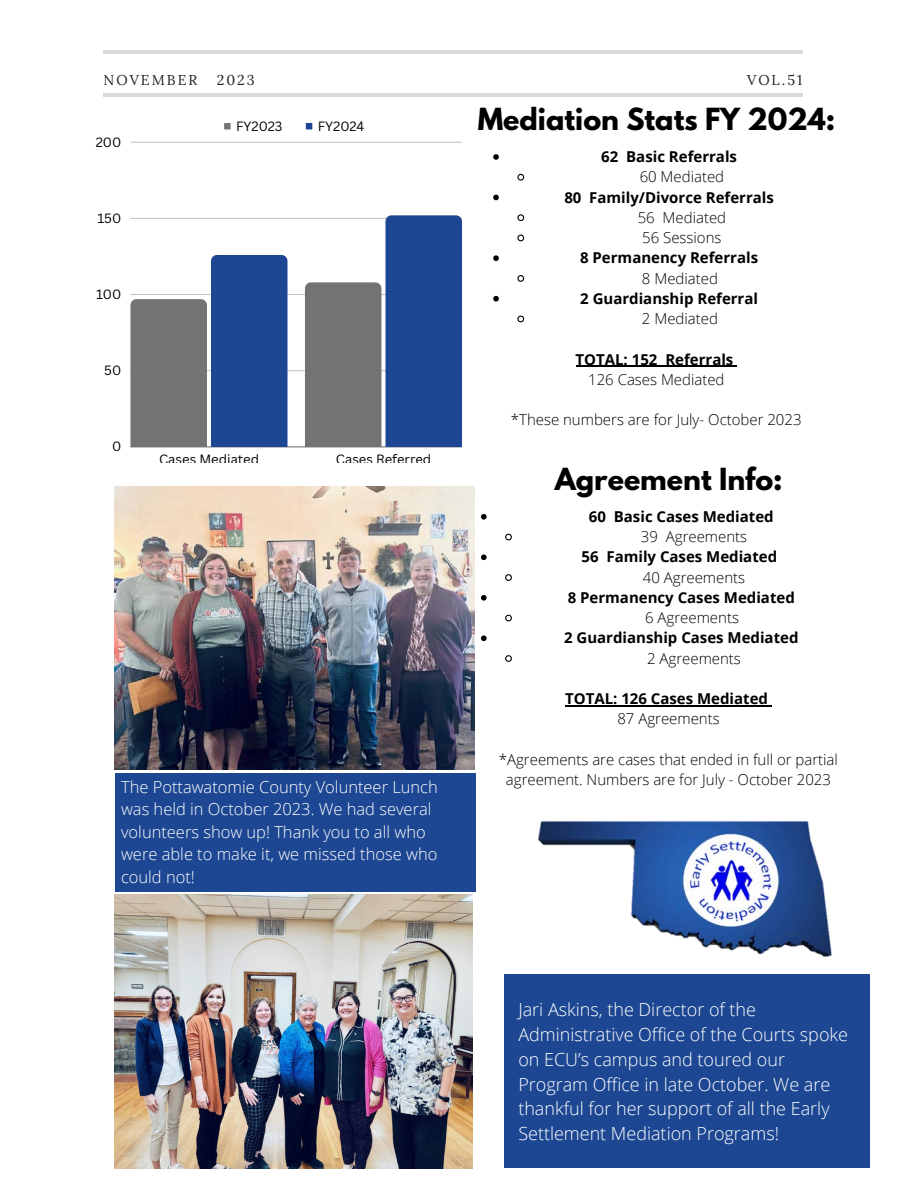
<style>
.page{position:relative;width:918px;height:1188px;background:#fff}
.page>*{position:absolute;margin:0;border:0;box-sizing:border-box;transform-origin:0 0}
.t1{font:700 27px "League Spartan";color:#000}
.t2{font:300 18px/24.8px "Open Sans";color:#fff}
.t3{font:300 16.5px/22.5px "Open Sans";color:#fff}
.t4{font:300 15px/20.2px "Open Sans";color:#000;text-align:center}
.t5{font:700 15px "Open Sans";color:#000}
.t6{font:14.25px "Lora";letter-spacing:.14em;color:#222}
.t7{font:13.05px "Canva Sans";color:#000}
</style>
<div class="page">
<hr style="left:103px;top:93px;width:700px;height:3px;background:#000">
<hr style="left:104px;top:50px;width:699px;height:3px;background:#000">
<svg style="left:224px;top:123px;width:7px;height:6px"></svg>
<svg style="left:306px;top:123px;width:6px;height:6px"></svg>
<hr style="left:130px;top:370px;width:332px;height:1px;background:#000">
<hr style="left:130px;top:294px;width:332px;height:1px;background:#000">
<hr style="left:130px;top:218px;width:332px;height:1px;background:#000">
<hr style="left:130px;top:142px;width:332px;height:1px;background:#000">
<hr style="left:130px;top:447px;width:332px;height:1px;background:#000">
<svg style="left:130px;top:255px;width:158px;height:192px;background:#5d7195"></svg>
<svg style="left:305px;top:215px;width:157px;height:232px"></svg>
<div style="left:115px;top:773px;width:360px;height:118px;background:#1d4792"></div>
<div style="left:504px;top:975px;width:366px;height:193px;background:#1d4792"></div>
<img style="left:538px;top:821px;width:294px;height:136px">
<img style="left:115px;top:487px;width:360px;height:282px">
<img style="left:115px;top:895px;width:358px;height:273px">
<svg style="left:493px;top:154px;width:6px;height:6px"></svg>
<svg style="left:517px;top:173px;width:8px;height:8px"></svg>
<svg style="left:493px;top:195px;width:6px;height:5px"></svg>
<svg style="left:517px;top:214px;width:8px;height:8px"></svg>
<svg style="left:517px;top:234px;width:8px;height:8px"></svg>
<svg style="left:493px;top:255px;width:6px;height:6px"></svg>
<svg style="left:517px;top:275px;width:8px;height:7px"></svg>
<svg style="left:493px;top:296px;width:6px;height:6px"></svg>
<svg style="left:517px;top:315px;width:8px;height:8px"></svg>
<hr style="left:576px;top:366px;width:82px;height:1px;background:#000">
<hr style="left:665px;top:366px;width:68px;height:1px;background:#000">
<svg style="left:481px;top:514px;width:6px;height:6px"></svg>
<svg style="left:505px;top:533px;width:7px;height:8px"></svg>
<svg style="left:481px;top:554px;width:6px;height:6px"></svg>
<svg style="left:505px;top:574px;width:7px;height:7px"></svg>
<svg style="left:481px;top:595px;width:6px;height:6px"></svg>
<svg style="left:505px;top:614px;width:7px;height:8px"></svg>
<svg style="left:481px;top:635px;width:6px;height:6px"></svg>
<svg style="left:505px;top:655px;width:7px;height:7px"></svg>
<hr style="left:565px;top:705px;width:203px;height:1px;background:#000">
<p class="t6" style="left:104px;top:71px;width:95px">NOVEMBER</p>
<p class="t6" style="left:217px;top:71px;width:40px">2023</p>
<p class="t6" style="left:747px;top:71px;width:57px">VOL.51</p>
<p class="t7" style="left:236px;top:117px;width:48px">FY2023</p>
<p class="t7" style="left:318px;top:117px;width:48px">FY2024</p>
<p class="t1" style="left:478px;top:106px;width:359px">Mediation Stats FY 2024:</p>
<p class="t7" style="left:96px;top:133px;width:27px">200</p>
<p class="t7" style="left:97px;top:209px;width:25px">150</p>
<p class="t7" style="left:96px;top:285px;width:27px">100</p>
<p class="t7" style="left:104px;top:361px;width:18px">50</p>
<p class="t7" style="left:112px;top:438px;width:11px">0</p>
<p class="t7" style="left:159px;top:450px;width:102px">Cases Mediated</p>
<p class="t7" style="left:336px;top:450px;width:97px">Cases Referred</p>
<p class="t3" style="left:121px;top:775px;width:318px">The Pottawatomie County Volunteer Lunch was held in October 2023. We had several volunteers show up! Thank you to all who were able to make it, we missed those who could not!</p>
<p class="t5" style="left:601px;top:146px;width:137px">62 Basic Referrals</p>
<p class="t4" style="left:640px;top:166px;width:86px">60 Mediated</p>
<p class="t5" style="left:564px;top:186px;width:211px">80 Family/Divorce Referrals</p>
<p class="t4" style="left:638px;top:207px;width:90px">56 Mediated</p>
<p class="t4" style="left:642px;top:227px;width:81px">56 Sessions</p>
<p class="t5" style="left:580px;top:247px;width:180px">8 Permanency Referrals</p>
<p class="t4" style="left:642px;top:268px;width:77px">8 Mediated</p>
<p class="t5" style="left:580px;top:288px;width:179px">2 Guardianship Referral</p>
<p class="t4" style="left:642px;top:308px;width:77px">2 Mediated</p>
<p class="t5" style="left:576px;top:348px;width:159px">TOTAL: 152 Referrals</p>
<p class="t4" style="left:588px;top:369px;width:138px">126 Cases Mediated</p>
<p class="t4" style="left:511px;top:409px;width:292px">*These numbers are for July- October 2023</p>
<p class="t1" style="left:555px;top:465px;width:229px">Agreement Info:</p>
<p class="t5" style="left:589px;top:506px;width:186px">60 Basic Cases Mediated</p>
<p class="t4" style="left:641px;top:526px;width:108px">39 Agreements</p>
<p class="t5" style="left:582px;top:546px;width:197px">56 Family Cases Mediated</p>
<p class="t4" style="left:643px;top:567px;width:104px">40 Agreements</p>
<p class="t5" style="left:568px;top:587px;width:229px">8 Permanency Cases Mediated</p>
<p class="t4" style="left:645px;top:607px;width:95px">6 Agreements</p>
<p class="t5" style="left:564px;top:627px;width:236px">2 Guardianship Cases Mediated</p>
<p class="t4" style="left:647px;top:648px;width:95px">2 Agreements</p>
<p class="t5" style="left:565px;top:688px;width:204px">TOTAL: 126 Cases Mediated</p>
<p class="t4" style="left:617px;top:708px;width:104px">87 Agreements</p>
<p class="t4" style="left:499px;top:749px;width:341px">*Agreements are cases that ended in full or partial agreement. Numbers are for July - October 2023</p>
<p class="t2" style="left:518px;top:997px;width:331px">Jari Askins, the Director of the Administrative Office of the Courts spoke on ECU’s campus and toured our Program Office in late October. We are thankful for her support of all the Early Settlement Mediation Programs!</p>
</div>
